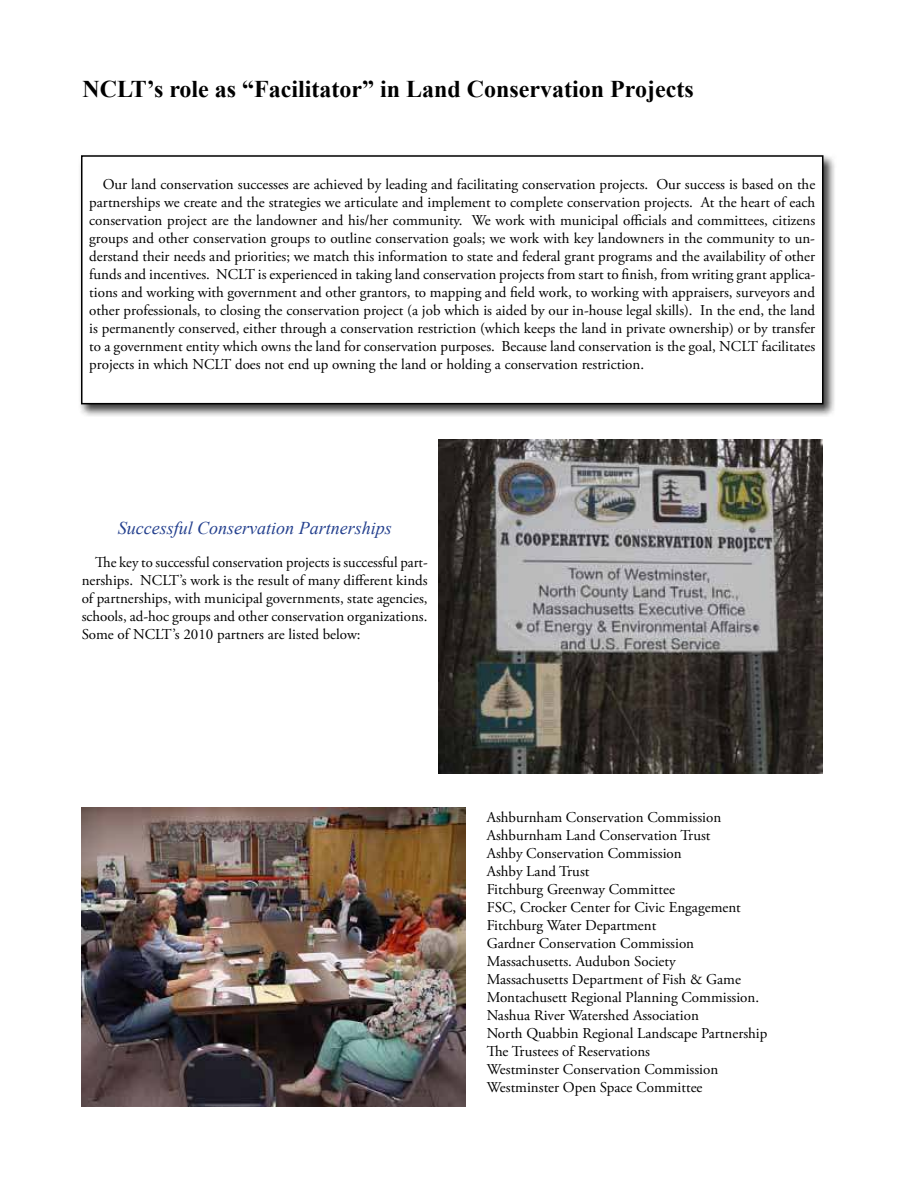
<style>
.page{position:relative;width:918px;height:1188px;background:#fff}
.page>*{position:absolute;margin:0;border:0;box-sizing:border-box;transform-origin:0 0}
.t1{font:700 24px "Times New Roman";color:#000}
.t2{font:italic 18px "Times New Roman";color:#24408e}
.t3{font:15px/18px "Adobe Garamond Pro";color:#000;text-align:justify}
</style>
<div class="page">
<img style="left:439px;top:440px;width:384px;height:334px">
<img style="left:81px;top:808px;width:384px;height:299px">
<div style="left:78px;top:152px;width:758px;height:265px;background:#000;opacity:.75"></div>
<div style="left:82px;top:156px;width:741px;height:248px;background:#fff"></div>
<div style="left:81px;top:155px;width:743px;height:249px;border:2px solid #000"></div>
<h1 class="t1" style="left:82px;top:81px;width:613px">NCLT’s role as “Facilitator” in Land Conservation Projects</h1>
<p class="t3" style="left:89px;top:177px;width:728px;text-indent:14px">Our land conservation successes are achieved by leading and facilitating conservation projects. Our success is based on the partnerships we create and the strategies we articulate and implement to complete conservation projects. At the heart of each conservation project are the landowner and his/her community. We work with municipal officials and committees, citizens groups and other conservation groups to outline conservation goals; we work with key landowners in the community to un&shy;derstand their needs and priorities; we match this information to state and federal grant programs and the availability of other funds and incentives. NCLT is experienced in taking land conservation projects from start to finish, from writing grant applica&shy;tions and working with government and other grantors, to mapping and field work, to working with appraisers, surveyors and other professionals, to closing the conservation project (a job which is aided by our in-house legal skills). In the end, the land is permanently conserved, either through a conservation restriction (which keeps the land in private ownership) or by transfer to a government entity which owns the land for conservation purposes. Because land conservation is the goal, NCLT facilitates projects in which NCLT does not end up owning the land or holding a conservation restriction.</p>
<p class="t2" style="left:118px;top:522px;width:275px">Successful Conservation Partnerships</p>
<p class="t3" style="left:82px;top:555px;width:348px;text-indent:14px">The key to successful conservation projects is successful part&shy;nerships. NCLT’s work is the result of many different kinds of partnerships, with municipal governments, state agencies, schools, ad-hoc groups and other conservation organizations.<br>Some of NCLT’s 2010 partners are listed below:</p>
<p class="t3" style="left:487px;top:809px;width:282px;text-align:left">Ashburnham Conservation Commission Ashburnham Land Conservation Trust<br>Ashby Conservation Commission<br>Ashby Land Trust<br>Fitchburg Greenway Committee<br>FSC, Crocker Center for Civic Engagement Fitchburg Water Department<br>Gardner Conservation Commission Massachusetts. Audubon Society<br>Massachusetts Department of Fish &amp; Game Montachusett Regional Planning Commission.<br>Nashua River Watershed Association<br>North Quabbin Regional Landscape Partnership The Trustees of Reservations<br>Westminster Conservation Commission Westminster Open Space Committee</p>
</div>
